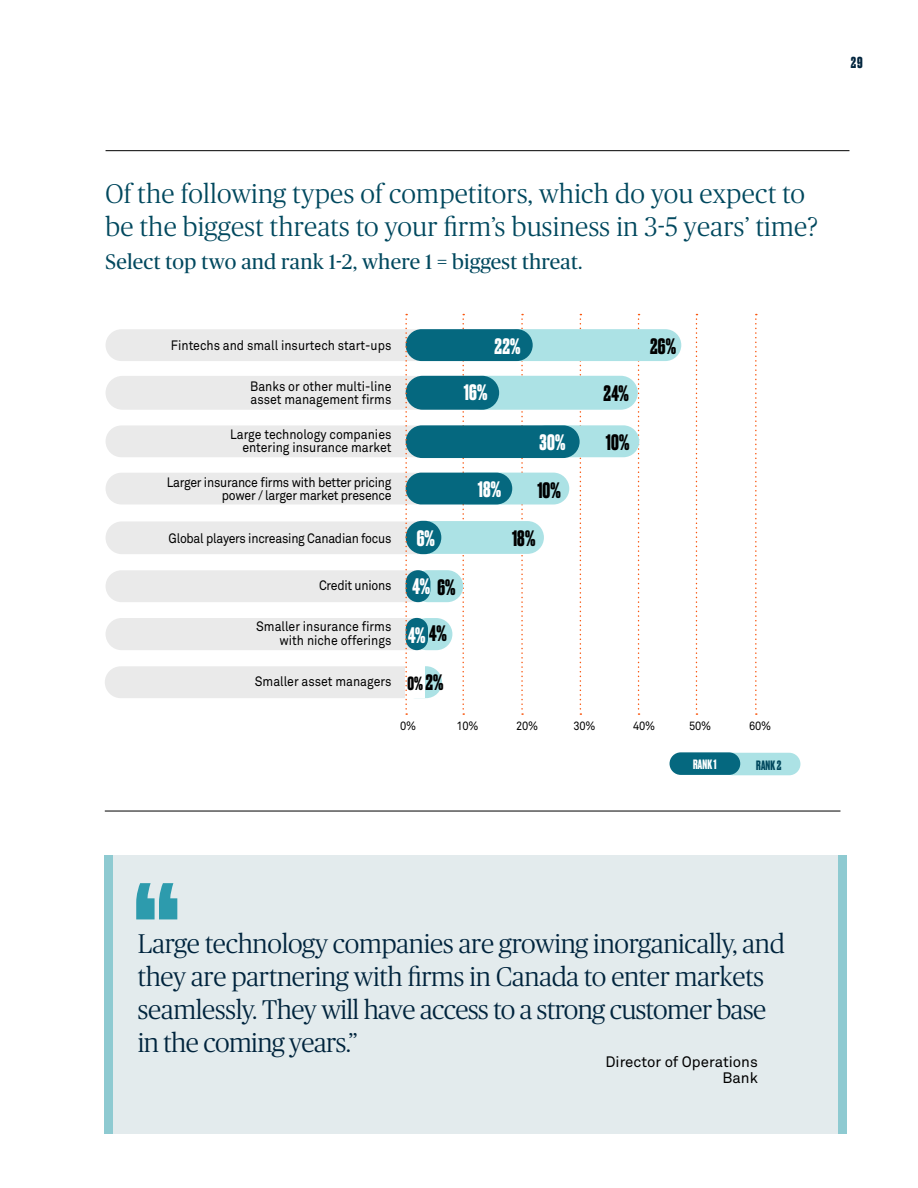
<style>
.page{position:relative;width:918px;height:1188px;background:#fff}
.page>*{position:absolute;margin:0;border:0;box-sizing:border-box;transform-origin:0 0}
.t1{font:700 165px "Druk";color:#2d9bad}
.t2{font:300 27px/33px "Publico Headline";letter-spacing:-.01em;color:#00243d}
.t3{font:300 27px/33px "Publico Headline";letter-spacing:.01em;color:#00485e}
.t4{font:21px "Publico Headline";letter-spacing:.01em;color:#00485e}
.t5{font:700 21px "Druk";letter-spacing:.01em;color:#fff}
.t6{font:700 21px "Druk";letter-spacing:.01em;color:#000}
.t7{font:15px/16.5px "Akkurat Pro";color:#000;text-align:right}
.t8{font:700 15px "Druk";color:#00243d}
.t9{font:13.5px/13.5px "Akkurat Pro";color:#000;text-align:right;scale:.91 1}
.t10{font:13.5px/13.5px "Akkurat Pro";letter-spacing:-.02em;color:#000;text-align:right;scale:.91 1}
.t11{font:700 12.75px "Druk";color:#fff}
.t12{font:700 12.75px "Druk";color:#00485e}
.t13{font:12px "Akkurat Pro";letter-spacing:-.02em;color:#000;scale:.91 1}
.s1{color:#000}
.s2{font-family:"Druk";font-weight:700;font-size:18px}
</style>
<div class="page">
<div style="left:105px;top:855px;width:742px;height:279px;background:#e3ebed"></div>
<div style="left:839px;top:855px;width:8px;height:279px;background:#8ecad1"></div>
<div style="left:105px;top:855px;width:8px;height:279px;background:#8ecad1"></div>
<hr style="left:106px;top:150px;width:743px;height:1px;background:#000">
<hr style="left:105px;top:811px;width:735px;height:1px;background:#000">
<svg style="left:462px;top:314px;width:2px;height:401px"></svg>
<svg style="left:521px;top:314px;width:2px;height:401px"></svg>
<svg style="left:580px;top:314px;width:1px;height:401px"></svg>
<svg style="left:638px;top:314px;width:2px;height:401px"></svg>
<svg style="left:696px;top:314px;width:1px;height:401px"></svg>
<svg style="left:755px;top:314px;width:2px;height:401px"></svg>
<div style="left:503px;top:329px;width:178px;height:32px;background:#ace2e5;border-radius:16px"></div>
<div style="left:406px;top:329px;width:127px;height:32px;background:#05687f;border-radius:16px"></div>
<div style="left:465px;top:376px;width:173px;height:34px;background:#ace2e5;border-radius:17px"></div>
<div style="left:530px;top:425px;width:109px;height:32px;background:#ace2e5;border-radius:16px"></div>
<div style="left:452px;top:473px;width:117px;height:32px;background:#ace2e5;border-radius:16px"></div>
<div style="left:415px;top:521px;width:129px;height:33px;background:#ace2e5;border-radius:16px"></div>
<div style="left:412px;top:570px;width:51px;height:32px;background:#ace2e5;border-radius:16px"></div>
<div style="left:411px;top:618px;width:41px;height:32px;background:#ace2e5;border-radius:16px"></div>
<div style="left:400px;top:666px;width:42px;height:32px;background:#ace2e5;border-radius:16px"></div>
<div style="left:406px;top:376px;width:93px;height:34px;background:#05687f;border-radius:17px"></div>
<div style="left:406px;top:425px;width:174px;height:33px;background:#05687f;border-radius:16px"></div>
<div style="left:406px;top:473px;width:106px;height:32px;background:#05687f;border-radius:16px"></div>
<div style="left:406px;top:521px;width:35px;height:33px;background:#05687f;border-radius:17px"></div>
<div style="left:406px;top:570px;width:24px;height:32px;background:#05687f;border-radius:12px"></div>
<div style="left:406px;top:618px;width:22px;height:32px;background:#05687f;border-radius:11px"></div>
<div style="left:722px;top:753px;width:78px;height:22px;background:#ace2e5;border-radius:11px"></div>
<div style="left:670px;top:752px;width:70px;height:23px;background:#05687f;border-radius:11px"></div>
<div style="left:405px;top:666px;width:20px;height:32px;background:#fff"></div>
<svg style="left:105px;top:314px;width:316px;height:401px"></svg>
<p class="t8" style="left:851px;top:52px;width:13px">29</p>
<h2 class="t3" style="left:106px;top:175px;width:714px">Of the following types of competitors, which do you expect to be the biggest threats to your firm’s business in 3-5 years’ time?</h2>
<h3 class="t4" style="left:106px;top:247px;width:479px">Select top two and rank 1-2, where 1 = biggest threat.</h3>
<h3 class="t5" style="left:495px;top:332px;width:27px">22%</h3>
<p class="t9" style="left:171px;top:339px;width:244px">Fintechs and small insurtech start-ups</p>
<h3 class="t6" style="left:650px;top:332px;width:27px">26%</h3>
<p class="t9" style="left:250px;top:379px;width:157px;text-align:left">Banks or other multi-line asset management firms</p>
<p class="t9" style="left:230px;top:428px;width:179px">Large technology companies entering insurance market</p>
<p class="t10" style="left:167px;top:475px;width:249px">Larger insurance firms with better pricing power / larger market presence</p>
<h3 class="t5" style="left:464px;top:378px;width:25px">16%</h3>
<h3 class="t5" style="left:478px;top:475px;width:25px">18%</h3>
<p class="t10" style="left:169px;top:531px;width:246px">Global players increasing Canadian focus</p>
<p class="t10" style="left:319px;top:579px;width:81px">Credit unions</p>
<h3 class="t5" style="left:417px;top:524px;width:20px">6%</h3>
<h3 class="t5" style="left:413px;top:571px;width:44px">4% <span class="s1">6%</span></h3>
<p class="t9" style="left:256px;top:620px;width:150px">Smaller insurance firms with niche offerings</p>
<p class="t9" style="left:255px;top:674px;width:186px">Smaller asset managers <span class="s2">0%</span></p>
<h3 class="t5" style="left:408px;top:620px;width:40px">4% <span class="s1">4%</span></h3>
<h3 class="t6" style="left:425px;top:668px;width:20px">2%</h3>
<h3 class="t5" style="left:540px;top:428px;width:27px">30%</h3>
<h3 class="t6" style="left:537px;top:476px;width:25px">10%</h3>
<h3 class="t6" style="left:512px;top:524px;width:25px">18%</h3>
<h3 class="t6" style="left:604px;top:379px;width:27px">24%</h3>
<h3 class="t6" style="left:606px;top:428px;width:25px">10%</h3>
<p class="t13" style="left:400px;top:719px;width:19px">0%</p>
<p class="t13" style="left:456px;top:719px;width:26px">10%</p>
<p class="t13" style="left:516px;top:719px;width:26px">20%</p>
<p class="t13" style="left:574px;top:719px;width:26px">30%</p>
<p class="t13" style="left:633px;top:719px;width:26px">40%</p>
<p class="t13" style="left:689px;top:719px;width:26px">50%</p>
<p class="t13" style="left:749px;top:719px;width:26px">60%</p>
<h1 class="t1" style="left:179px;top:1072px;width:47px;rotate:-180deg">‚‚</h1>
<p class="t11" style="left:693px;top:756px;width:25px">RANK 1</p>
<p class="t12" style="left:756px;top:756px;width:27px">RANK 2</p>
<h2 class="t2" style="left:138px;top:926px;width:649px">Large technology companies are growing inorganically, and they are partnering with firms in Canada to enter markets seamlessly. They will have access to a strong customer base in the coming years.”</h2>
<p class="t7" style="left:605px;top:1053px;width:154px">Director of Operations<br>Bank</p>
</div>
